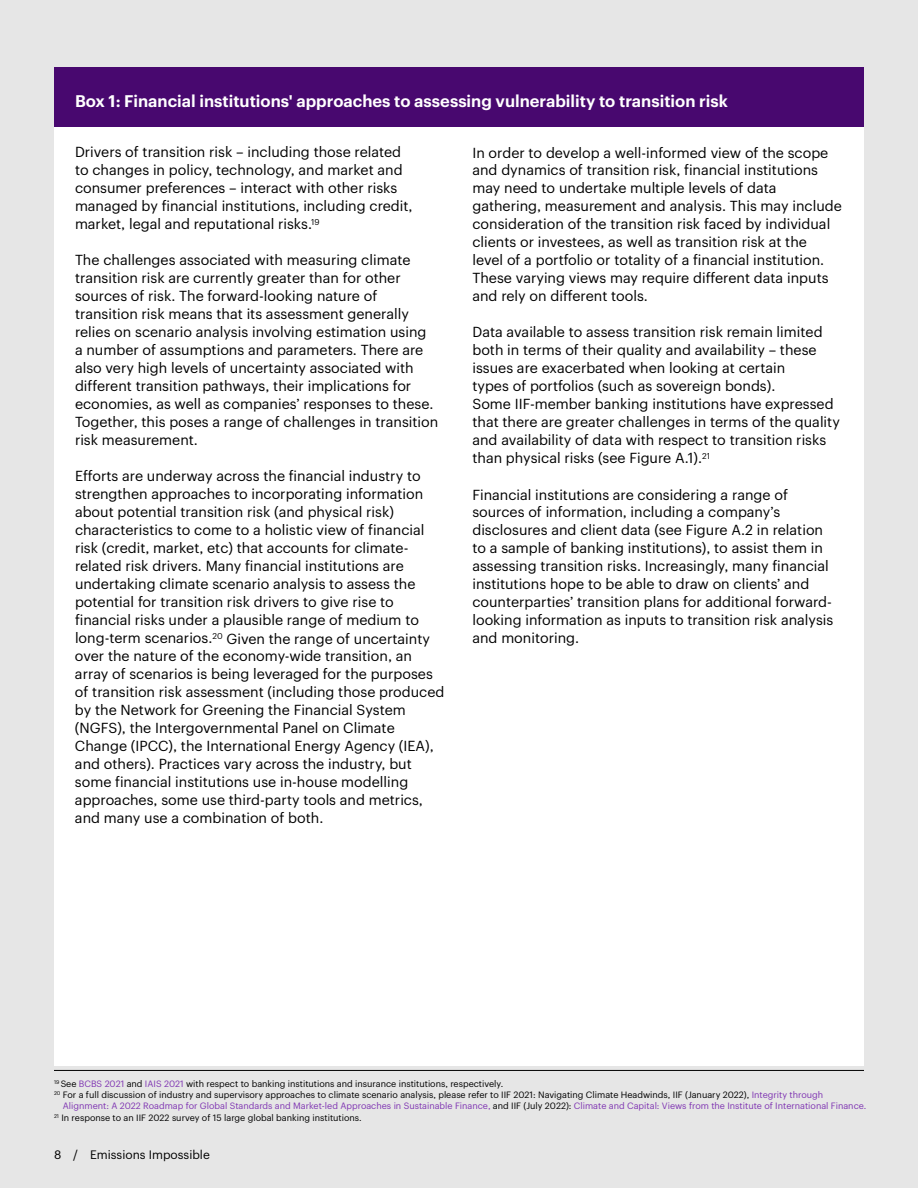
<style>
.page{position:relative;width:918px;height:1188px;background:#e6e6e6}
.page>*{position:absolute;margin:0;border:0;box-sizing:border-box;transform-origin:0 0}
.t1{font:600 16.5px "Graphik";color:#fff}
.t2{font:14.25px/18px "Graphik";color:#000}
.t3{font:12px "Graphik";color:#000}
.t4{font:9px "Graphik";color:#000}
.t5{font:9px "Graphik";color:#7f35b2}
.s1{color:#7f35b2}
.s2{color:#000}
</style>
<div class="page">
<div style="left:54px;top:68px;width:810px;height:60px;background:#48086f"></div>
<div style="left:54px;top:128px;width:810px;height:938px;background:#fff"></div>
<hr style="left:54px;top:1070px;width:810px;height:1px;background:#000">
<p class="t1" style="left:75px;top:88px;width:654px">Box 1: Financial institutions' approaches to assessing vulnerability to transition risk</p>
<p class="t2" style="left:472px;top:142px;width:371px">In order to develop a well-informed view of the scope and dynamics of transition risk, financial institutions may need to undertake multiple levels of data gathering, measurement and analysis. This may include consideration of the transition risk faced by individual clients or investees, as well as transition risk at the<br>level of a portfolio or totality of a financial institution.<br>These varying views may require different data inputs and rely on different tools.</p>
<p class="t2" style="left:472px;top:322px;width:369px">Data available to assess transition risk remain limited both in terms of their quality and availability – these issues are exacerbated when looking at certain<br>types of portfolios (such as sovereign bonds).<br>Some IIF-member banking institutions have expressed that there are greater challenges in terms of the quality and availability of data with respect to transition risks than physical risks (see Figure A.1).<sup>21</sup></p>
<p class="t2" style="left:472px;top:484px;width:363px">Financial institutions are considering a range of sources of information, including a company’s disclosures and client data (see Figure A.2 in relation to a sample of banking institutions), to assist them in assessing transition risks. Increasingly, many financial institutions hope to be able to draw on clients’ and counterparties’ transition plans for additional forward&shy;looking information as inputs to transition risk analysis and monitoring.</p>
<p class="t2" style="left:75px;top:142px;width:339px">Drivers of transition risk – including those related to changes in policy, technology, and market and consumer preferences – interact with other risks managed by financial institutions, including credit, market, legal and reputational risks.<sup>19</sup></p>
<p class="t2" style="left:75px;top:250px;width:365px">The challenges associated with measuring climate transition risk are currently greater than for other sources of risk. The forward-looking nature of transition risk means that its assessment generally relies on scenario analysis involving estimation using<br>a number of assumptions and parameters. There are also very high levels of uncertainty associated with different transition pathways, their implications for economies, as well as companies’ responses to these.<br>Together, this poses a range of challenges in transition risk measurement.</p>
<p class="t2" style="left:75px;top:466px;width:371px">Efforts are underway across the financial industry to strengthen approaches to incorporating information about potential transition risk (and physical risk) characteristics to come to a holistic view of financial risk (credit, market, etc) that accounts for climate&shy;related risk drivers. Many financial institutions are undertaking climate scenario analysis to assess the potential for transition risk drivers to give rise to financial risks under a plausible range of medium to long-term scenarios.<sup>20</sup> Given the range of uncertainty over the nature of the economy-wide transition, an array of scenarios is being leveraged for the purposes of transition risk assessment (including those produced by the Network for Greening the Financial System (NGFS), the Intergovernmental Panel on Climate Change (IPCC), the International Energy Agency (IEA), and others). Practices vary across the industry, but some financial institutions use in-house modelling approaches, some use third-party tools and metrics, and many use a combination of both.</p>
<p class="t4" style="left:54px;top:1077px;width:451px"><sup>19</sup> See <span class="s1">BCBS 2021</span> and <span class="s1">IAIS 2021</span> with respect to banking institutions and insurance institutions, respectively.</p>
<p class="t4" style="left:54px;top:1088px;width:771px"><sup>20</sup> For a full discussion of industry and supervisory approaches to climate scenario analysis, please refer to IIF 2021: Navigating Climate Headwinds, IIF (January 2022), <span class="s1">Integrity through</span></p>
<p class="t5" style="left:63px;top:1099px;width:805px">Alignment: A 2022 Roadmap for Global Standards and Market-led Approaches in Sustainable Finance, <span class="s2">and IIF (July 2022):</span> Climate and Capital: Views from the Institute of International Finance.</p>
<p class="t4" style="left:54px;top:1110px;width:309px"><sup>21</sup> In response to an IIF 2022 survey of 15 large global banking institutions.</p>
<p class="t3" style="left:54px;top:1145px;width:157px">8 / Emissions Impossible</p>
</div>
